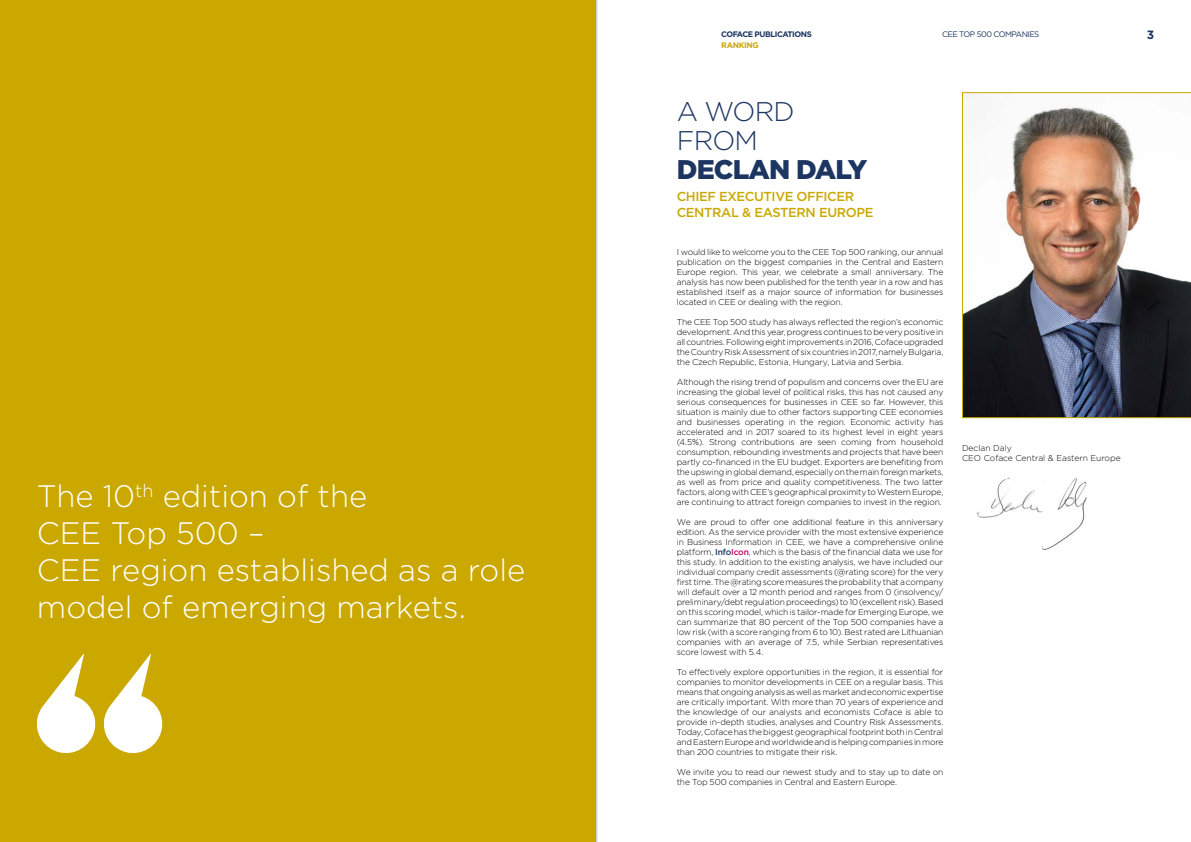
<style>
.page{position:relative;width:1191px;height:842px;background:#fff}
.page>*{position:absolute;margin:0;border:0;box-sizing:border-box;transform-origin:0 0}
.t1{font:300 31px/37.2px "Gotham";color:#fff}
.t2{font:900 27px "Gotham";letter-spacing:-.03em;color:#1d3661}
.t3{font:300 27px/29px "Gotham";letter-spacing:-.03em;color:#1d3661}
.t4{font:500 13px/15.6px "Gotham";letter-spacing:-.03em;color:#caa800}
.t5{font:700 12px "Gotham";color:#1d3661}
.t6{font:300 8.5px/10px "Gotham";letter-spacing:-.015em;color:#000;text-align:justify}
.t7{font:700 8px "Gotham";letter-spacing:-.06em;color:#1d3661}
.t8{font:8px "Gotham";letter-spacing:-.06em;color:#1d3661}
.t9{font:700 8px "Gotham";letter-spacing:-.04em;color:#caa800}
.s1{font-weight:500;color:#1d3661}
.s2{font-weight:500;color:#c50068}
</style>
<div class="page">
<div style="left:0;top:0;width:596px;height:842px;background:#caa800"></div>
<svg style="left:34px;top:654px;width:131px;height:102px"></svg>
<img style="left:976px;top:477px;width:111px;height:74px">
<img style="left:962px;top:92px;width:229px;height:326px">
<h1 class="t1" style="left:37px;top:476px;width:490px">The 10<sup>th</sup> edition of the<br>CEE Top 500 –<br>CEE region established as a role model of emerging markets.</h1>
<p class="t7" style="left:721px;top:29px;width:92px">COFACE PUBLICATIONS</p>
<p class="t8" style="left:942px;top:29px;width:99px">CEE TOP 500 COMPANIES</p>
<p class="t9" style="left:721px;top:40px;width:39px">RANKING</p>
<h2 class="t3" style="left:677px;top:96px;width:119px">A WORD<br>FROM</h2>
<h2 class="t2" style="left:677px;top:151px;width:192px">DECLAN DALY</h2>
<h3 class="t4" style="left:677px;top:189px;width:198px">CHIEF EXECUTIVE OFFICER<br>CENTRAL &amp; EASTERN EUROPE</h3>
<p class="t6" style="left:677px;top:247px;width:268px">I would like to welcome you to the CEE Top 500 ranking, our annual publication on the biggest companies in the Central and Eastern Europe region. This year, we celebrate a small anniversary. The analysis has now been published for the tenth year in a row and has established itself as a major source of information for businesses located in CEE or dealing with the region.</p>
<p class="t6" style="left:677px;top:317px;width:268px">The CEE Top 500 study has always reflected the region’s economic development. And this year, progress continues to be very positive in all countries. Following eight improvements in 2016, Coface upgraded the Country Risk Assessment of six countries in 2017, namely Bulgaria, the Czech Republic, Estonia, Hungary, Latvia and Serbia.</p>
<p class="t6" style="left:677px;top:377px;width:268px">Although the rising trend of populism and concerns over the EU are increasing the global level of political risks, this has not caused any serious consequences for businesses in CEE so far. However, this situation is mainly due to other factors supporting CEE economies and businesses operating in the region. Economic activity has accelerated and in 2017 soared to its highest level in eight years (4.5%). Strong contributions are seen coming from household consumption, rebounding investments and projects that have been partly co-financed in the EU budget. Exporters are benefiting from the upswing in global demand, especially on the main foreign markets, as well as from price and quality competitiveness. The two latter factors, along with CEE’s geographical proximity to Western Europe, are continuing to attract foreign companies to invest in the region.</p>
<p class="t6" style="left:677px;top:517px;width:268px">We are proud to offer one additional feature in this anniversary edition. As the service provider with the most extensive experience in Business Information in CEE, we have a comprehensive online platform, <span class="s1">Info</span><span class="s2">Icon</span>, which is the basis of the financial data we use for this study. In addition to the existing analysis, we have included our individual company credit assessments (@rating score) for the very first time. The @rating score measures the probability that a company will default over a 12 month period and ranges from 0 (insolvency/ preliminary/debt regulation proceedings) to 10 (excellent risk). Based on this scoring model, which is tailor-made for Emerging Europe, we can summarize that 80 percent of the Top 500 companies have a low risk (with a score ranging from 6 to 10). Best rated are Lithuanian companies with an average of 7.5, while Serbian representatives score lowest with 5.4.</p>
<p class="t6" style="left:677px;top:667px;width:268px">To effectively explore opportunities in the region, it is essential for companies to monitor developments in CEE on a regular basis. This means that ongoing analysis as well as market and economic expertise are critically important. With more than 70 years of experience and the knowledge of our analysts and economists Coface is able to provide in-depth studies, analyses and Country Risk Assessments.<br>Today, Coface has the biggest geographical footprint both in Central and Eastern Europe and worldwide and is helping companies in more than 200 countries to mitigate their risk.</p>
<p class="t6" style="left:677px;top:767px;width:268px">We invite you to read our newest study and to stay up to date on the Top 500 companies in Central and Eastern Europe.</p>
<p class="t6" style="left:962px;top:443px;width:160px">Declan Daly<br>CEO Coface Central &amp; Eastern Europe</p>
<h3 class="t5" style="left:1146px;top:27px;width:9px">3</h3>
</div>
